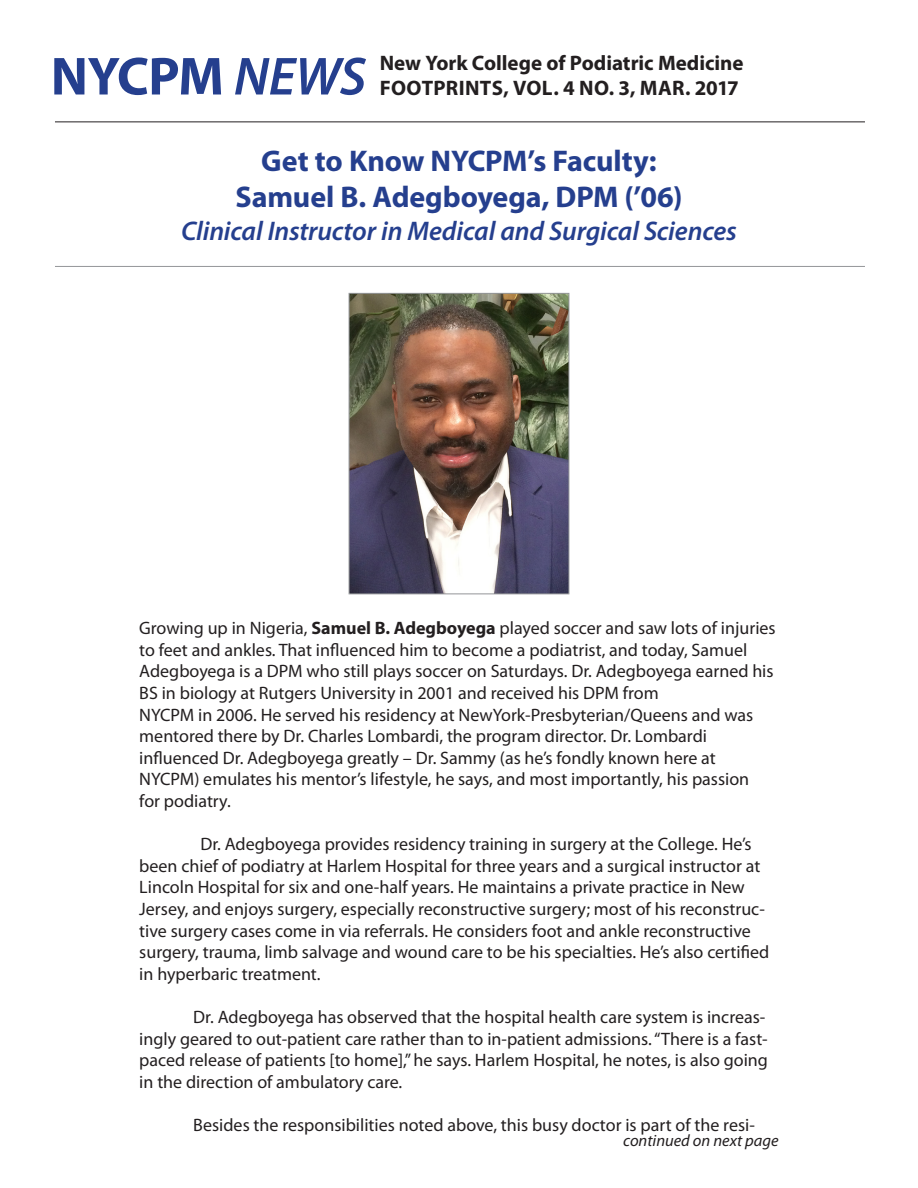
<style>
.page{position:relative;width:918px;height:1188px;background:#fff}
.page>*{position:absolute;margin:0;border:0;box-sizing:border-box;transform-origin:0 0}
.t1{font:700 54px "Myriad Pro";letter-spacing:-.02em;color:#253f8e}
.t2{font:700 30px "Myriad Pro";letter-spacing:-.005em;color:#253f8e}
.t3{font:italic 600 27px "Myriad Pro";letter-spacing:-.005em;color:#253f8e}
.t4{font:700 21px "Myriad Pro";color:#231f20}
.t5{font:18px/21.6px "Myriad Pro";color:#231f20}
.t6{font:italic 16.5px "Myriad Pro";color:#231f20}
.s1{font-weight:600;font-style:italic}
.s2{font-weight:700}
</style>
<div class="page">
<img style="left:351px;top:295px;width:216px;height:297px">
<div style="left:349px;top:293px;width:220px;height:301px;border:1px solid #939598"></div>
<hr style="left:55px;top:266px;width:810px;height:1px;background:#939598">
<hr style="left:55px;top:122px;width:810px;height:1px;background:#231f20">
<p class="t1" style="left:51px;top:41px;width:317px">NYCPM <span class="s1">NEWS</span></p>
<p class="t4" style="left:380px;top:49px;width:365px">New York College of Podiatric Medicine</p>
<p class="t4" style="left:380px;top:74px;width:360px">FOOTPRINTS, VOL. 4 NO. 3, MAR. 2017</p>
<p class="t2" style="left:261px;top:142px;width:397px">Get to Know NYCPM’s Faculty:</p>
<p class="t2" style="left:236px;top:178px;width:448px">Samuel B. Adegboyega, DPM (’06)</p>
<p class="t3" style="left:181px;top:213px;width:557px">Clinical Instructor in Medical and Surgical Sciences</p>
<p class="t5" style="left:139px;top:617px;width:638px">Growing up in Nigeria, <span class="s2">Samuel B. Adegboyega</span> played soccer and saw lots of injuries to feet and ankles. That influenced him to become a podiatrist, and today, Samuel Adegboyega is a DPM who still plays soccer on Saturdays. Dr. Adegboyega earned his BS in biology at Rutgers University in 2001 and received his DPM from<br>NYCPM in 2006. He served his residency at NewYork-Presbyterian/Queens and was mentored there by Dr. Charles Lombardi, the program director. Dr. Lombardi</p>
<p class="t5" style="left:139px;top:747px;width:578px">influenced Dr. Adegboyega greatly – Dr. Sammy (as he’s fondly known here at</p>
<p class="t5" style="left:139px;top:768px;width:611px">NYCPM) emulates his mentor’s lifestyle, he says, and most importantly, his passion</p>
<p class="t5" style="left:139px;top:790px;width:93px">for podiatry.</p>
<p class="t5" style="left:139px;top:833px;width:632px;text-indent:61px">Dr. Adegboyega provides residency training in surgery at the College. He’s been chief of podiatry at Harlem Hospital for three years and a surgical instructor at Lincoln Hospital for six and one-half years. He maintains a private practice in New Jersey, and enjoys surgery, especially reconstructive surgery; most of his reconstruc&shy;tive surgery cases come in via referrals. He considers foot and ankle reconstructive surgery, trauma, limb salvage and wound care to be his specialties. He’s also certified in hyperbaric treatment.</p>
<p class="t5" style="left:139px;top:1006px;width:630px;text-indent:54px">Dr. Adegboyega has observed that the hospital health care system is increas&shy;ingly geared to out-patient care rather than to in-patient admissions. “There is a fast&shy;paced release of patients [to home],” he says. Harlem Hospital, he notes, is also going in the direction of ambulatory care.</p>
<p class="t5" style="left:193px;top:1114px;width:563px">Besides the responsibilities noted above, this busy doctor is part of the resi-</p>
<p class="t6" style="left:623px;top:1131px;width:157px">continued on next page</p>
</div>
